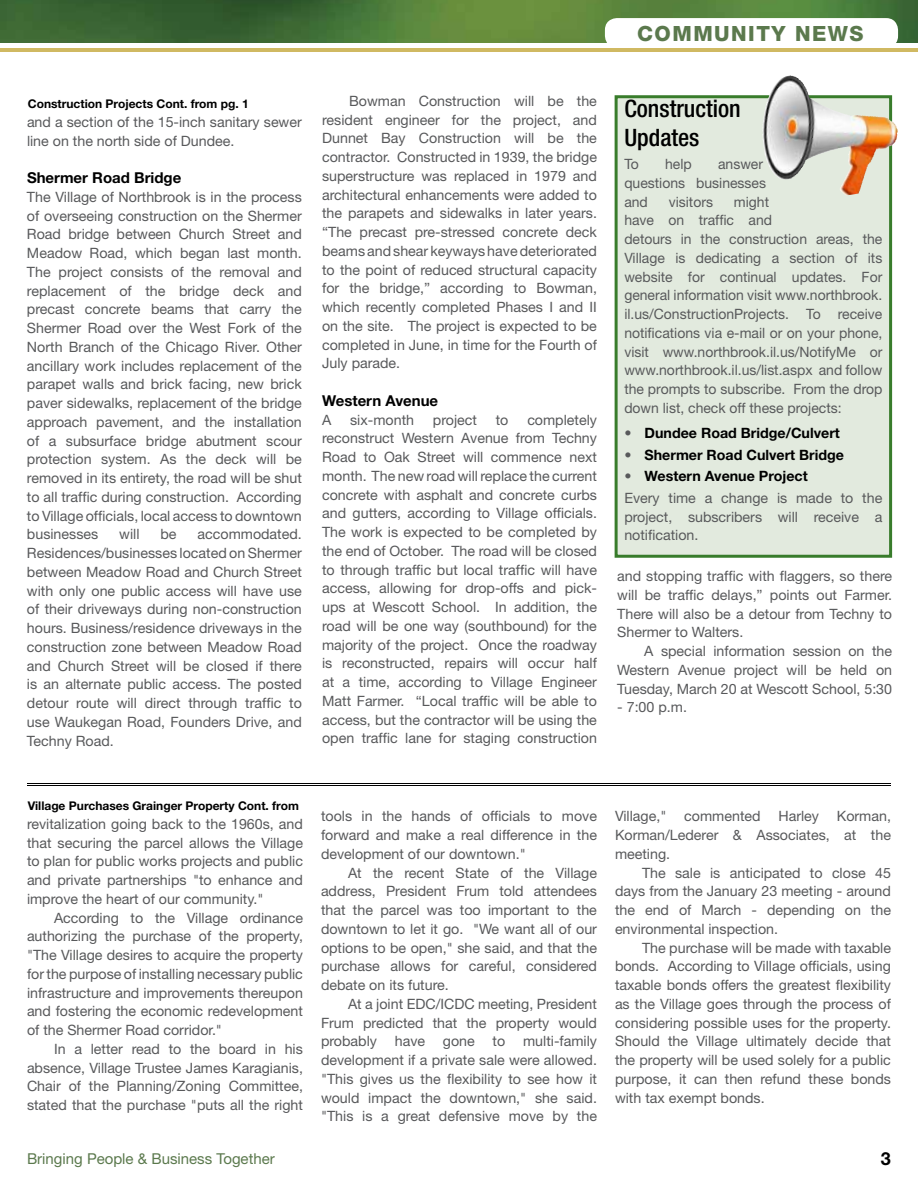
<style>
.page{position:relative;width:918px;height:1188px;background:#fff}
.page>*{position:absolute;margin:0;border:0;box-sizing:border-box;transform-origin:0 0}
.t1{font:500 condensed 24px/28.8px "Helvetica Neue";color:#000}
.t2{font:800 21px "Helvetica Neue";letter-spacing:.07em;color:#5b794d}
.t3{font:700 18px "Helvetica Neue";color:#000}
.t4{font:15px "Helvetica Neue";color:#5b794d}
.t5{font:700 15px "Helvetica Neue";color:#000}
.t6{font:14.25px/18.8px "Helvetica Neue";color:#58595b;text-align:justify}
.t7{font:700 14.25px "Helvetica Neue";color:#000}
.t8{font:700 12px "Helvetica Neue";color:#000}
.s1{font-weight:400;color:#58595b}
.s2{font-weight:700;color:#000}
</style>
<div class="page">
<hr style="left:0;top:49px;width:918px;height:3px;background:#d0b962">
<img style="left:0;top:0;width:918px;height:42px">
<div style="left:605px;top:18px;width:293px;height:30px;background:#fff;border-radius:12px"></div>
<div style="left:616px;top:97px;width:275px;height:459px;background:#e2eade"></div>
<div style="left:615px;top:95px;width:277px;height:463px;border:3px solid #387c2b"></div>
<img style="left:762px;top:76px;width:40px;height:104px">
<hr style="left:27px;top:783px;width:864px;height:1px;background:#000">
<hr style="left:27px;top:785px;width:864px;height:1px;background:#000">
<h2 class="t2" style="left:637px;top:21px;width:228px">COMMUNITY NEWS</h2>
<p class="t6" style="left:322px;top:91px;width:276px;text-indent:27px">Bowman Construction will be the resident engineer for the project, and Dunnet Bay Construction will be the contractor. Constructed in 1939, the bridge superstructure was replaced in 1979 and architectural enhancements were added to the parapets and sidewalks in later years. “The precast pre-stressed concrete deck beams and shear keyways have deteriorated to the point of reduced structural capacity for the bridge,” according to Bowman, which recently completed Phases I and II on the site. The project is expected to be completed in June, in time for the Fourth of July parade.</p>
<p class="t5" style="left:322px;top:391px;width:118px">Western Avenue</p>
<p class="t6" style="left:322px;top:410px;width:11px">A</p>
<p class="t6" style="left:350px;top:410px;width:65px">six-month</p>
<p class="t6" style="left:433px;top:410px;width:46px">project</p>
<p class="t6" style="left:496px;top:410px;width:14px">to</p>
<p class="t8" style="left:28px;top:96px;width:222px">Construction Projects Cont. from pg. 1</p>
<h1 class="t1" style="left:624px;top:94px;width:118px">Construction<br>Updates</h1>
<p class="t6" style="left:624px;top:155px;width:16px">To</p>
<p class="t6" style="left:665px;top:155px;width:28px">help</p>
<p class="t6" style="left:27px;top:112px;width:276px">and a section of the 15-inch sanitary sewer line on the north side of Dundee.</p>
<p class="t5" style="left:27px;top:168px;width:156px">Shermer Road Bridge</p>
<p class="t6" style="left:27px;top:187px;width:276px">The Village of Northbrook is in the process of overseeing construction on the Shermer Road bridge between Church Street and Meadow Road, which began last month.<br>The project consists of the removal and replacement of the bridge deck and precast concrete beams that carry the Shermer Road over the West Fork of the North Branch of the Chicago River. Other ancillary work includes replacement of the parapet walls and brick facing, new brick paver sidewalks, replacement of the bridge approach pavement, and the installation of a subsurface bridge abutment scour protection system. As the deck will be removed in its entirety, the road will be shut to all traffic during construction. According to Village officials, local access to downtown businesses</p>
<p class="t6" style="left:624px;top:155px;width:143px;text-align:left;text-indent:94px">answer questions businesses and</p>
<p class="t6" style="left:624px;top:192px;width:260px;text-align:left;text-indent:110px">might<br>have on traffic and<br>detours in the construction areas, the Village is dedicating a section of its website for continual updates. For general information visit www.northbrook. il.us/ConstructionProjects. To receive notifications via e-mail or on your phone, visit www.northbrook.il.us/NotifyMe or www.northbrook.il.us/list.aspx and follow the prompts to subscribe. From the drop down list, check off these projects:</p>
<p class="t7" style="left:624px;top:425px;width:217px"><span class="s1">•</span> Dundee Road Bridge/Culvert</p>
<p class="t7" style="left:624px;top:446px;width:221px"><span class="s1">•</span> Shermer Road Culvert Bridge</p>
<p class="t6" style="left:624px;top:465px;width:260px;line-height:21.5px">• <span class="s2">Western Avenue Project<br></span>Every time a change is made to the</p>
<p class="t6" style="left:624px;top:507px;width:259px">project, subscribers will receive a notification.</p>
<p class="t6" style="left:669px;top:192px;width:46px">visitors</p>
<p class="t6" style="left:322px;top:410px;width:276px;text-indent:205px">completely reconstruct Western Avenue from Techny Road to Oak Street will commence next month. The new road will replace the current concrete with asphalt and concrete curbs and gutters, according to Village officials.<br>The work is expected to be completed by the end of October. The road will be closed to through traffic but local traffic will have access, allowing for drop-offs and pick&shy;ups at Wescott School. In addition, the road will be one way (southbound) for the majority of the project. Once the roadway is reconstructed, repairs will occur half at a time, according to Village Engineer Matt Farmer. “Local traffic will be able to access, but the contractor will be using the open traffic lane for staging construction</p>
<p class="t6" style="left:27px;top:525px;width:276px;text-indent:171px">accommodated.<br>Residences/businesses located on Shermer between Meadow Road and Church Street with only one public access will have use of their driveways during non-construction hours. Business/residence driveways in the construction zone between Meadow Road and Church Street will be closed if there is an alternate public access. The posted detour route will direct through traffic to use Waukegan Road, Founders Drive, and Techny Road.</p>
<p class="t6" style="left:119px;top:525px;width:22px">will</p>
<p class="t6" style="left:161px;top:525px;width:18px">be</p>
<p class="t6" style="left:617px;top:566px;width:276px">and stopping traffic with flaggers, so there will be traffic delays,” points out Farmer.<br>There will also be a detour from Techny to Shermer to Walters.</p>
<p class="t6" style="left:617px;top:641px;width:276px;text-indent:27px">A special information session on the Western Avenue project will be held on Tuesday, March 20 at Wescott School, 5:30</p>
<p class="t6" style="left:617px;top:698px;width:71px">- 7:00 p.m.</p>
<p class="t8" style="left:28px;top:798px;width:273px">Village Purchases Grainger Property Cont. from</p>
<p class="t6" style="left:27px;top:814px;width:278px">revitalization going back to the 1960s, and that securing the parcel allows the Village to plan for public works projects and public and private partnerships "to enhance and improve the heart of our community."</p>
<p class="t6" style="left:27px;top:908px;width:278px;text-indent:27px">According to the Village ordinance authorizing the purchase of the property, "The Village desires to acquire the property for the purpose of installing necessary public infrastructure and improvements thereupon and fostering the economic redevelopment of the Shermer Road corridor."</p>
<p class="t6" style="left:27px;top:1039px;width:277px;text-indent:27px">In a letter read to the board in his absence, Village Trustee James Karagianis, Chair of the Planning/Zoning Committee, stated that the purchase "puts all the right</p>
<p class="t6" style="left:321px;top:807px;width:278px">tools in the hands of officials to move forward and make a real difference in the development of our downtown."</p>
<p class="t6" style="left:321px;top:863px;width:278px;text-indent:27px">At the recent State of the Village address, President Frum told attendees that the parcel was too important to the downtown to let it go. "We want all of our options to be open," she said, and that the purchase allows for careful, considered debate on its future.</p>
<p class="t6" style="left:321px;top:994px;width:278px;text-indent:27px">At a joint EDC/ICDC meeting, President Frum predicted that the property would probably have gone to multi-family development if a private sale were allowed. "This gives us the flexibility to see how it would impact the downtown," she said. "This is a great defensive move by the</p>
<p class="t6" style="left:615px;top:807px;width:53px">Village,"</p>
<p class="t6" style="left:684px;top:807px;width:78px">commented</p>
<p class="t6" style="left:778px;top:807px;width:42px">Harley</p>
<p class="t6" style="left:615px;top:807px;width:277px;text-indent:222px">Korman, Korman/Lederer &amp; Associates, at the meeting.</p>
<p class="t6" style="left:615px;top:863px;width:278px;text-indent:27px">The sale is anticipated to close 45 days from the January 23 meeting - around the end of March - depending on the environmental inspection.</p>
<p class="t6" style="left:615px;top:938px;width:278px;text-indent:27px">The purchase will be made with taxable bonds. According to Village officials, using taxable bonds offers the greatest flexibility as the Village goes through the process of considering possible uses for the property.<br>Should the Village ultimately decide that the property will be used solely for a public purpose, it can then refund these bonds with tax exempt bonds.</p>
<p class="t4" style="left:27px;top:1149px;width:249px">Bringing People &amp; Business Together</p>
<p class="t3" style="left:881px;top:1147px;width:12px">3</p>
</div>
